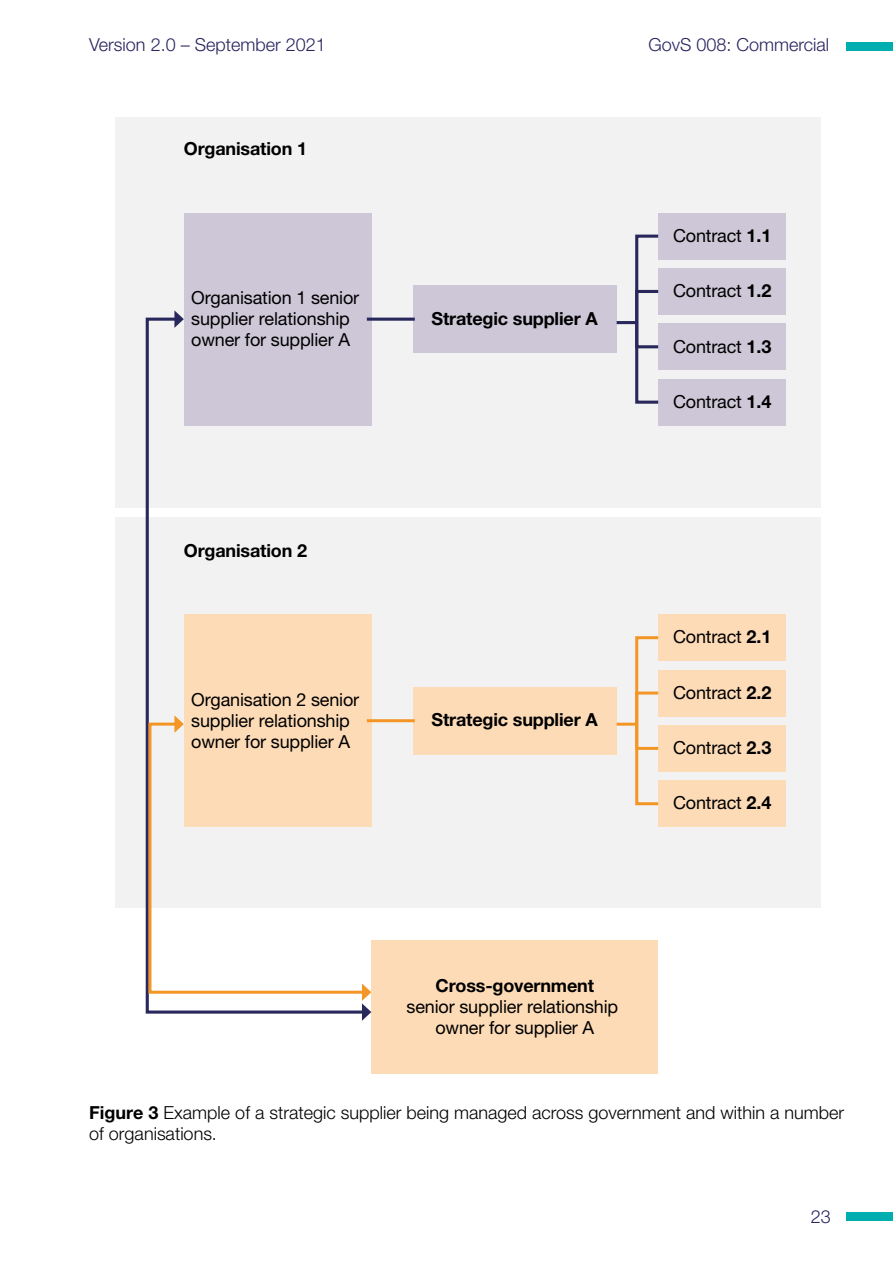
<style>
.page{position:relative;width:893px;height:1263px;background:#fff}
.page>*{position:absolute;margin:0;border:0;box-sizing:border-box;transform-origin:0 0}
.t1{font:18px/21px "Helvetica Neue LT Pro";letter-spacing:-.01em;color:#000}
.Captions{font:300 18px/21.6px "Helvetica Neue LT Pro";color:#000}
.t2{font:700 18px "Helvetica Neue LT Pro";letter-spacing:-.01em;color:#000}
.t3{font:300 18px "Helvetica Neue LT Pro";color:#27245e}
.s1{font-weight:700}
</style>
<div class="page">
<div style="left:846px;top:1212px;width:47px;height:8px;background:#00aeb0"></div>
<div style="left:115px;top:117px;width:706px;height:391px;background:#f2f2f2"></div>
<div style="left:115px;top:517px;width:706px;height:391px;background:#f2f2f2"></div>
<div style="left:658px;top:213px;width:128px;height:47px;background:#cdc7d8"></div>
<div style="left:658px;top:268px;width:128px;height:47px;background:#cdc7d8"></div>
<div style="left:658px;top:323px;width:128px;height:47px;background:#cdc7d8"></div>
<div style="left:658px;top:379px;width:128px;height:47px;background:#cdc7d8"></div>
<div style="left:413px;top:285px;width:204px;height:68px;background:#cdc7d8"></div>
<div style="left:184px;top:213px;width:187px;height:213px;background:#cdc7d8"></div>
<div style="left:635px;top:235px;width:25px;height:169px;border:3px solid #28285d"></div>
<div style="left:635px;top:290px;width:25px;height:58px;border:3px solid #28285d"></div>
<hr style="left:617px;top:321px;width:20px;height:3px;background:#28285d">
<hr style="left:367px;top:318px;width:48px;height:3px;background:#28285d">
<div style="left:658px;top:614px;width:128px;height:47px;background:#fddbb6"></div>
<div style="left:658px;top:670px;width:128px;height:46px;background:#fddbb6"></div>
<div style="left:658px;top:725px;width:128px;height:47px;background:#fddbb6"></div>
<div style="left:658px;top:780px;width:128px;height:47px;background:#fddbb6"></div>
<div style="left:413px;top:687px;width:204px;height:67px;background:#fddbb6"></div>
<div style="left:635px;top:636px;width:25px;height:169px;border:3px solid #f49626"></div>
<div style="left:635px;top:691px;width:25px;height:59px;border:3px solid #f49626"></div>
<hr style="left:617px;top:723px;width:20px;height:3px;background:#f49626">
<hr style="left:367px;top:719px;width:48px;height:3px;background:#f49626">
<div style="left:371px;top:940px;width:287px;height:134px;background:#fddbb6"></div>
<svg style="left:145px;top:317px;width:226px;height:697px"></svg>
<svg style="left:147px;top:721px;width:224px;height:274px"></svg>
<svg style="left:174px;top:715px;width:10px;height:18px"></svg>
<svg style="left:174px;top:310px;width:10px;height:18px"></svg>
<svg style="left:362px;top:983px;width:9px;height:38px"></svg>
<div style="left:846px;top:43px;width:47px;height:8px;background:#00aeb0"></div>
<p class="t3" style="left:89px;top:34px;width:238px">Version 2.0 – September 2021</p>
<p class="t3" style="left:648px;top:34px;width:182px">GovS 008: Commercial</p>
<p class="t2" style="left:184px;top:138px;width:125px">Organisation 1</p>
<p class="t1" style="left:191px;top:287px;width:170px">Organisation 1 senior supplier relationship owner for supplier A</p>
<p class="t2" style="left:432px;top:307px;width:168px">Strategic supplier A</p>
<p class="t2" style="left:184px;top:539px;width:125px">Organisation 2</p>
<p class="t1" style="left:191px;top:688px;width:170px">Organisation 2 senior supplier relationship owner for supplier A</p>
<p class="t2" style="left:432px;top:709px;width:168px">Strategic supplier A</p>
<p class="t1" style="left:673px;top:225px;width:100px">Contract <span class="s1">1.1</span></p>
<p class="t1" style="left:673px;top:280px;width:100px">Contract <span class="s1">1.2</span></p>
<p class="t1" style="left:673px;top:335px;width:100px">Contract <span class="s1">1.3</span></p>
<p class="t1" style="left:673px;top:391px;width:100px">Contract <span class="s1">1.4</span></p>
<p class="t1" style="left:673px;top:626px;width:100px">Contract <span class="s1">2.1</span></p>
<p class="t1" style="left:673px;top:682px;width:100px">Contract <span class="s1">2.2</span></p>
<p class="t1" style="left:673px;top:737px;width:100px">Contract <span class="s1">2.3</span></p>
<p class="t1" style="left:673px;top:792px;width:100px">Contract <span class="s1">2.4</span></p>
<p class="t1" style="left:407px;top:975px;width:213px;text-align:center"><span class="s1">Cross-government<br></span>senior supplier relationship owner for supplier A</p>
<p class="Captions" style="left:89px;top:1101px;width:756px"><span class="s1">Figure 3</span> Example of a strategic supplier being managed across government and within a number of organisations.</p>
<p class="t3" style="left:811px;top:1205px;width:22px">23</p>
</div>
